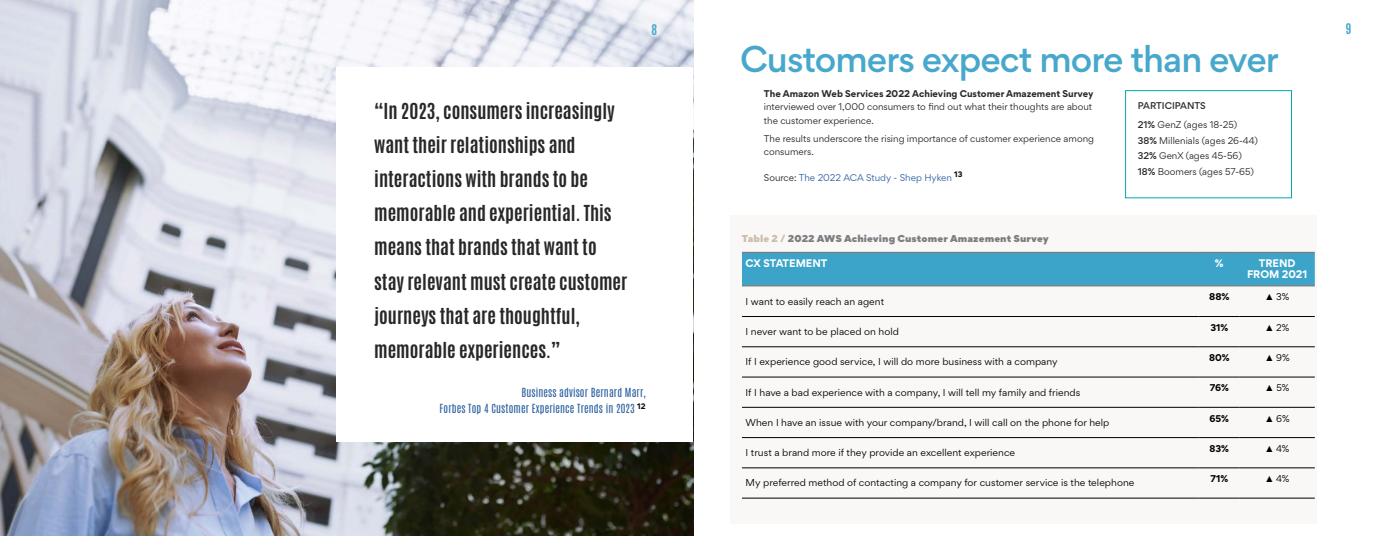
<style>
.page{position:relative;width:1386px;height:536px;background:#fff}
.page>*{position:absolute;margin:0;border:0;box-sizing:border-box;transform-origin:0 0}
.t1{font:500 33.25px "Gordita";letter-spacing:-.03em;color:#48a8cb}
.t2{font:700 18.38px/34.1px "Antonio";color:#292829}
.t3{font:700 12.25px "Antonio";color:#48a8cb}
.t4{font:10.5px/15.8px "Antonio";letter-spacing:.01em;color:#2f63a2;text-align:right}
.t5{font:700 9.8px/10.7px "Gordita";letter-spacing:-.005em;color:#fff;text-align:center}
.t6{font:8.92px "Gordita";letter-spacing:.005em;color:#000}
.t7{font:900 8.92px "Gordita";letter-spacing:.01em;color:#7c7e81}
.t8{font:700 8.75px "Gordita";color:#292829}
.t9{font:700 8.75px "Gordita";letter-spacing:.01em;color:#000}
.t10{font:8.75px "Gordita";color:#000}
.t11{font:8.66px/13.1px "Gordita";color:#292829}
.t12{font:8.66px "Gordita";color:#2f63a2}
.t13{font:500 8.66px/18.4px "Gordita";color:#292829}
.t14{font:700 7.17px "Gordita";color:#0b0a0b}
.s1{font-size:8.75px}
.s2{color:#292829}
.s3{font-weight:400}
.s4{font-weight:500}
.s5{color:#cdbeac}
.s6{font-family:"Arial";font-weight:900}
</style>
<div class="page">
<img style="left:0;top:0;width:694px;height:536px">
<div style="left:336px;top:67px;width:357px;height:375px;background:#fff"></div>
<div style="left:730px;top:215px;width:586px;height:309px;background:#f9f8f7"></div>
<div style="left:742px;top:253px;width:573px;height:32px;background:#3ca4c9"></div>
<hr style="left:742px;top:407px;width:457px;height:1px;background:#000">
<hr style="left:1199px;top:407px;width:41px;height:1px;background:#000">
<hr style="left:1240px;top:407px;width:75px;height:1px;background:#000">
<hr style="left:742px;top:376px;width:457px;height:1px;background:#000">
<hr style="left:1199px;top:376px;width:41px;height:1px;background:#000">
<hr style="left:1240px;top:376px;width:75px;height:1px;background:#000">
<hr style="left:742px;top:316px;width:457px;height:1px;background:#000">
<hr style="left:1199px;top:316px;width:41px;height:1px;background:#000">
<hr style="left:1240px;top:316px;width:75px;height:1px;background:#000">
<hr style="left:742px;top:346px;width:457px;height:1px;background:#000">
<hr style="left:1199px;top:346px;width:41px;height:1px;background:#000">
<hr style="left:1240px;top:346px;width:75px;height:1px;background:#000">
<hr style="left:742px;top:437px;width:457px;height:1px;background:#000">
<hr style="left:1199px;top:437px;width:41px;height:1px;background:#000">
<hr style="left:1240px;top:437px;width:75px;height:1px;background:#000">
<hr style="left:742px;top:467px;width:457px;height:1px;background:#000">
<hr style="left:1199px;top:467px;width:41px;height:1px;background:#000">
<hr style="left:1240px;top:467px;width:75px;height:1px;background:#000">
<hr style="left:742px;top:497px;width:457px;height:1px;background:#000">
<hr style="left:1199px;top:497px;width:41px;height:1px;background:#000">
<hr style="left:1240px;top:497px;width:75px;height:1px;background:#000">
<hr style="left:742px;top:252px;width:457px;height:1px;background:#7c7e81">
<hr style="left:1199px;top:252px;width:41px;height:1px;background:#7c7e81">
<hr style="left:1240px;top:252px;width:75px;height:1px;background:#7c7e81">
<hr style="left:742px;top:285px;width:457px;height:1px;background:#7c7e81">
<hr style="left:1199px;top:285px;width:41px;height:1px;background:#7c7e81">
<hr style="left:1240px;top:285px;width:75px;height:1px;background:#7c7e81">
<div style="left:1125px;top:90px;width:167px;height:108px;border:1px solid #00a8ab"></div>
<h3 class="t3" style="left:651px;top:20px;width:7px">8</h3>
<h3 class="t3" style="left:1346px;top:20px;width:7px">9</h3>
<p class="t2" style="left:374px;top:94px;width:255px">“In 2023, consumers increasingly want their relationships and interactions with brands to be memorable and experiential. This means that brands that want to stay relevant must create customer journeys that are thoughtful, memorable experiences.”</p>
<p class="t4" style="left:440px;top:385px;width:208px">Business advisor Bernard Marr,<br>Forbes Top 4 Customer Experience Trends in 2023 <sup>12</sup></p>
<h1 class="t1" style="left:740px;top:35px;width:540px">Customers expect more than ever</h1>
<p class="t8" style="left:764px;top:87px;width:331px">The Amazon Web Services 2022 Achieving Customer Amazement Survey</p>
<p class="t11" style="left:764px;top:100px;width:330px"><span class="s1">interviewed</span> over 1,000 consumers to find out what their thoughts are about the customer experience.</p>
<p class="t11" style="left:764px;top:132px;width:332px">The results underscore the rising importance of customer experience among consumers.</p>
<p class="t12" style="left:764px;top:171px;width:190px"><span class="s2">Source:</span> The 2022 ACA Study - Shep Hyken</p>
<p class="t14" style="left:954px;top:169px;width:10px">13</p>
<p class="t13" style="left:1138px;top:97px;width:101px">PARTICIPANTS<br>21% <span class="s3">GenZ (ages 18-25)</span></p>
<p class="t11" style="left:1138px;top:132px;width:122px;line-height:15.8px"><span class="s4">38%</span> Millenials (ages 26-44)<br><span class="s4">32%</span> GenX (ages 45-56)<br><span class="s4">18%</span> Boomers (ages 57-65)</p>
<p class="t7" style="left:742px;top:230px;width:308px"><span class="s5">Table 2 /</span> 2022 AWS Achieving Customer Amazement Survey</p>
<p class="t5" style="left:746px;top:258px;width:83px">CX STATEMENT</p>
<p class="t5" style="left:1215px;top:258px;width:10px">%</p>
<p class="t5" style="left:1247px;top:258px;width:62px">TREND<br>FROM 2021</p>
<p class="t6" style="left:746px;top:295px;width:140px">I want to easily reach an agent</p>
<p class="t9" style="left:1209px;top:290px;width:22px">88%</p>
<p class="t10" style="left:1265px;top:290px;width:26px"><span class="s6">▲</span> 3%</p>
<p class="t6" style="left:746px;top:325px;width:155px">I never want to be placed on hold</p>
<p class="t9" style="left:1210px;top:320px;width:19px">31%</p>
<p class="t10" style="left:1265px;top:321px;width:26px"><span class="s6">▲</span> 2%</p>
<p class="t6" style="left:746px;top:355px;width:313px">If I experience good service, I will do more business with a company</p>
<p class="t9" style="left:1209px;top:350px;width:22px">80%</p>
<p class="t10" style="left:1265px;top:351px;width:26px"><span class="s6">▲</span> 9%</p>
<p class="t6" style="left:746px;top:385px;width:336px">If I have a bad experience with a company, I will tell my family and friends</p>
<p class="t9" style="left:1210px;top:381px;width:21px">76%</p>
<p class="t10" style="left:1265px;top:381px;width:26px"><span class="s6">▲</span> 5%</p>
<p class="t6" style="left:746px;top:415px;width:365px">When I have an issue with your company/brand, I will call on the phone for help</p>
<p class="t9" style="left:1210px;top:411px;width:21px">65%</p>
<p class="t10" style="left:1265px;top:411px;width:26px"><span class="s6">▲</span> 6%</p>
<p class="t6" style="left:746px;top:446px;width:271px">I trust a brand more if they provide an excellent experience</p>
<p class="t9" style="left:1209px;top:441px;width:21px">83%</p>
<p class="t10" style="left:1265px;top:442px;width:26px"><span class="s6">▲</span> 4%</p>
<p class="t6" style="left:746px;top:476px;width:390px">My preferred method of contacting a company for customer service is the telephone</p>
<p class="t9" style="left:1210px;top:471px;width:19px">71%</p>
<p class="t10" style="left:1265px;top:472px;width:26px"><span class="s6">▲</span> 4%</p>
</div>
